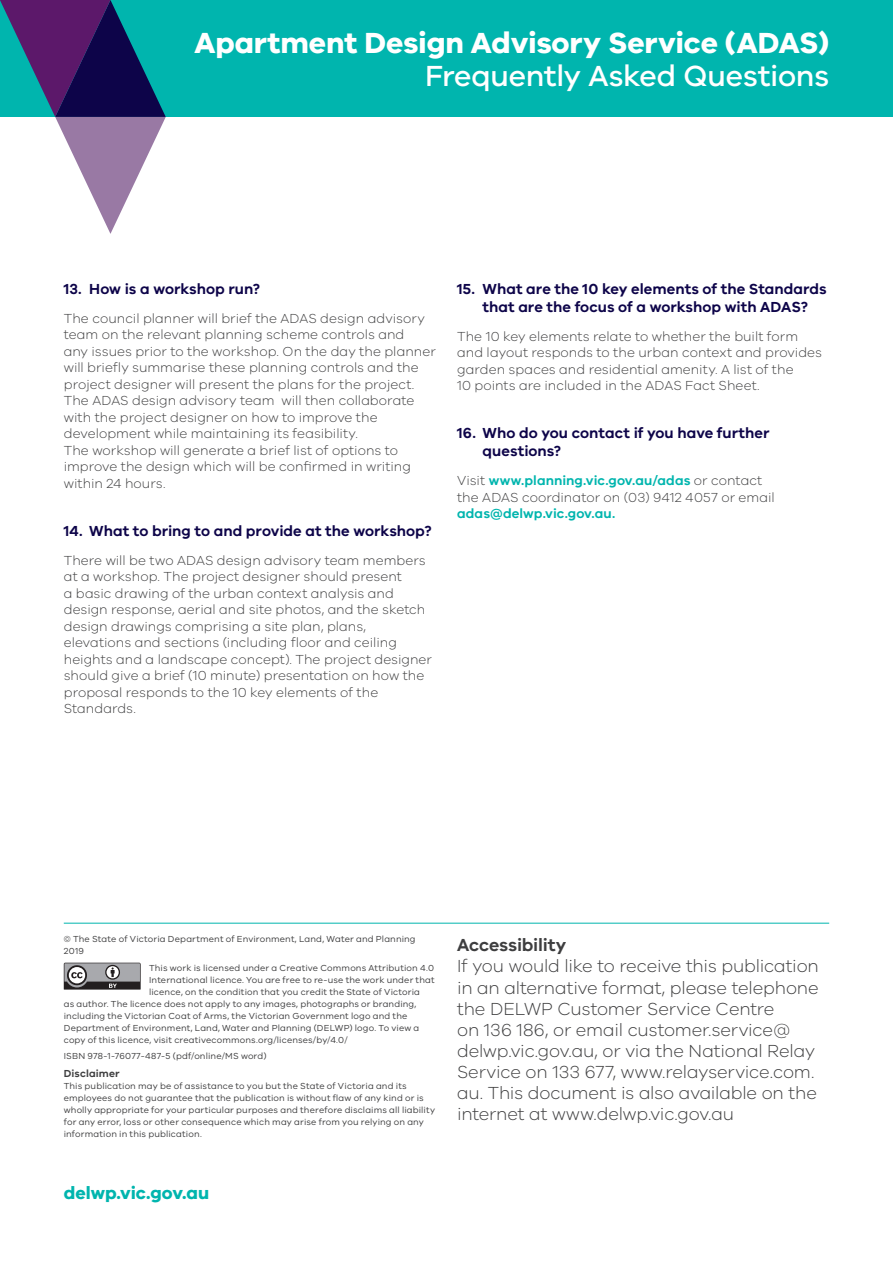
<style>
.page{position:relative;width:893px;height:1263px;background:#fff}
.page>*{position:absolute;margin:0;border:0;box-sizing:border-box;transform-origin:0 0}
.Main_heading{font:700 30px/33px "VIC";letter-spacing:-.005em;color:#fff;text-align:right}
.Accessibility_body_c{font:300 18px/21px "VIC";letter-spacing:-.01em;color:#3e3e3f}
.t1{font:700 18px "VIC";color:#00b5ae}
.Accessibility_headin{font:600 18px "VIC";letter-spacing:-.01em;color:#3e3e3f}
.t2{font:600 15px/18px "VIC";color:#0d0449;text-align:center}
.Body_Copy{font:300 13.5px/16.5px "VIC";letter-spacing:.005em;color:#3e3e3f}
.Imprint_heading{font:600 10.5px "VIC";letter-spacing:.015em;color:#3e3e3f}
.Imprint_body_copy{font:9px/12px "VIC";letter-spacing:.015em;color:#3e3e3f}
.s1{font-weight:500}
.s2{font-weight:600;color:#00b5ae}
</style>
<div class="page">
<div style="left:0;top:0;width:893px;height:117px;background:#00b5ae"></div>
<svg style="left:0;top:0;width:166px;height:234px"></svg>
<svg style="left:64px;top:963px;width:77px;height:26px;background:#838284"></svg>
<hr style="left:64px;top:923px;width:765px;height:1px;background:#00b5ae">
<p class="Main_heading" style="left:194px;top:26px;width:636px">Apartment Design Advisory Service (ADAS)<br><span class="s1">Frequently Asked Questions</span></p>
<p class="t2" style="left:64px;top:279px;width:198px">13. How is a workshop run?</p>
<p class="Body_Copy" style="left:64px;top:310px;width:373px">The council planner will brief the ADAS design advisory team on the relevant planning scheme controls and<br>any issues prior to the workshop. On the day the planner will briefly summarise these planning controls and the project designer will present the plans for the project.<br>The ADAS design advisory team will then collaborate with the project designer on how to improve the development while maintaining its feasibility.<br>The workshop will generate a brief list of options to improve the design which will be confirmed in writing within 24 hours.</p>
<p class="t2" style="left:64px;top:521px;width:369px">14. What to bring to and provide at the workshop?</p>
<p class="Body_Copy" style="left:64px;top:552px;width:370px">There will be two ADAS design advisory team members at a workshop. The project designer should present<br>a basic drawing of the urban context analysis and design response, aerial and site photos, and the sketch design drawings comprising a site plan, plans, elevations and sections (including floor and ceiling heights and a landscape concept). The project designer should give a brief (10 minute) presentation on how the proposal responds to the 10 key elements of the Standards.</p>
<p class="t2" style="left:457px;top:279px;width:371px">15. What are the 10 key elements of the Standards that are the focus of a workshop with ADAS?</p>
<p class="Body_Copy" style="left:457px;top:328px;width:366px">The 10 key elements relate to whether the built form and layout responds to the urban context and provides garden spaces and residential amenity. A list of the<br>10 points are included in the ADAS Fact Sheet.</p>
<p class="t2" style="left:483px;top:424px;width:288px;text-align:left;text-indent:-26px">16. Who do you contact if you have further questions?</p>
<p class="Body_Copy" style="left:457px;top:472px;width:319px">Visit <span class="s2">www.planning.vic.gov.au/adas</span> or contact the ADAS coordinator on (03) 9412 4057 or email <span class="s2">adas@delwp.vic.gov.au.</span></p>
<p class="Imprint_body_copy" style="left:64px;top:933px;width:353px">© The State of Victoria Department of Environment, Land, Water and Planning<br>2019</p>
<p class="Imprint_body_copy" style="left:149px;top:961px;width:286px">This work is licensed under a Creative Commons Attribution 4.0</p>
<p class="Imprint_body_copy" style="left:149px;top:973px;width:287px">International licence. You are free to re-use the work under that</p>
<p class="Imprint_body_copy" style="left:149px;top:985px;width:272px">licence, on the condition that you credit the State of Victoria</p>
<p class="Imprint_body_copy" style="left:64px;top:997px;width:354px">as author. The licence does not apply to any images, photographs or branding,</p>
<p class="Imprint_body_copy" style="left:64px;top:1009px;width:345px">including the Victorian Coat of Arms, the Victorian Government logo and the</p>
<p class="Imprint_body_copy" style="left:64px;top:1021px;width:357px">Department of Environment, Land, Water and Planning (DELWP) logo. To view a</p>
<p class="Imprint_body_copy" style="left:64px;top:1033px;width:285px">copy of this licence, visit creativecommons.org/licenses/by/4.0/</p>
<p class="Imprint_body_copy" style="left:64px;top:1050px;width:204px">ISBN 978-1-76077-487-5 (pdf/online/MS word)</p>
<p class="Imprint_heading" style="left:64px;top:1067px;width:57px">Disclaimer</p>
<p class="Imprint_body_copy" style="left:64px;top:1079px;width:373px">This publication may be of assistance to you but the State of Victoria and its employees do not guarantee that the publication is without flaw of any kind or is wholly appropriate for your particular purposes and therefore disclaims all liability for any error, loss or other consequence which may arise from you relying on any information in this publication.</p>
<p class="t1" style="left:64px;top:1182px;width:147px">delwp.vic.gov.au</p>
<p class="Accessibility_headin" style="left:457px;top:934px;width:111px">Accessibility</p>
<p class="Accessibility_body_c" style="left:457px;top:955px;width:363px">If you would like to receive this publication in an alternative format, please telephone the DELWP Customer Service Centre<br>on 136 186, or email customer.service@ delwp.vic.gov.au, or via the National Relay Service on 133 677, www.relayservice.com. au. This document is also available on the internet at www.delwp.vic.gov.au</p>
</div>
